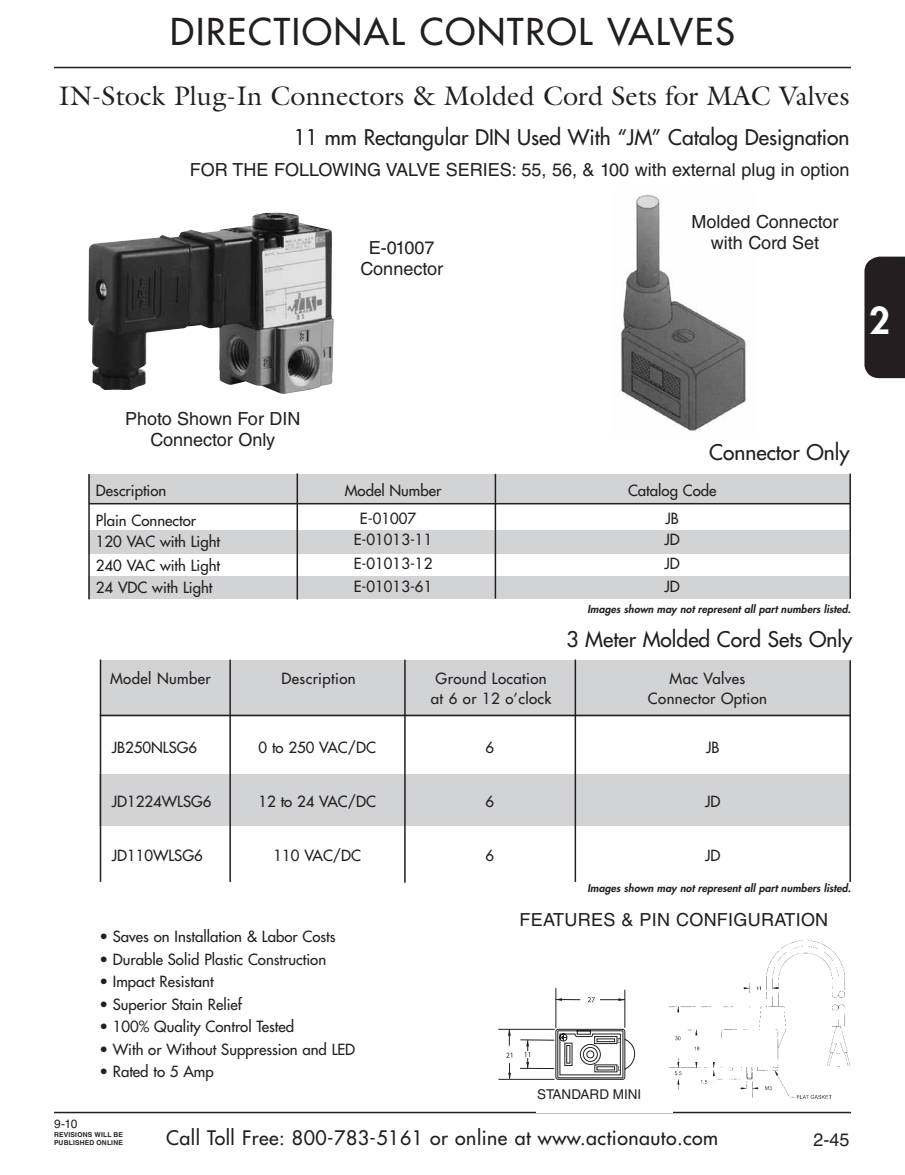
<style>
.page{position:relative;width:905px;height:1175px;background:#fff}
.page>*{position:absolute;margin:0;border:0;box-sizing:border-box;transform-origin:0 0}
.t1{font:500 36px "Futura Std";letter-spacing:.05em;color:#231f20}
.t2{font:800 36px "Futura Std";color:#fff}
.t3{font:27px "Galliard Std";color:#231f20}
.t4{font:500 21px "Futura Std";color:#231f20}
.t5{font:500 19.5px "Futura Std";letter-spacing:.025em;color:#231f20}
.t6{font:18px/21px "Helvetica LT Std";color:#231f20;text-align:center}
.t7{font:500 15px "Futura Std";color:#231f20}
.t8{font:500 15px "Futura Std";letter-spacing:.025em;color:#231f20}
.t9{font:13.5px "Helvetica LT Std";color:#231f20}
.t10{font:12px "Helvetica LT Std";color:#231f20}
.t11{font:italic 800 10.5px "Futura Std";letter-spacing:.01em;color:#231f20}
.t12{font:700 6.75px/7.5px "Helvetica LT Std";letter-spacing:.03em;color:#231f20}
</style>
<div class="page">
<img style="left:621px;top:194px;width:128px;height:237px">
<div style="left:88px;top:530px;width:760px;height:24px;background:#d1d3d4"></div>
<div style="left:88px;top:577px;width:761px;height:22px;background:#d1d3d4"></div>
<div style="left:88px;top:474px;width:761px;height:29px;background:#d1d3d4"></div>
<hr style="left:89px;top:503px;width:761px;height:1px;background:#231f20">
<hr style="left:494px;top:474px;width:2px;height:124px;background:#231f20">
<hr style="left:88px;top:474px;width:2px;height:125px;background:#231f20">
<hr style="left:849px;top:473px;width:1px;height:126px;background:#231f20">
<img style="left:88px;top:213px;width:246px;height:181px">
<hr style="left:296px;top:473px;width:2px;height:126px;background:#231f20">
<div style="left:864px;top:256px;width:40px;height:122px;background:#231f20"></div>
<hr style="left:54px;top:67px;width:796px;height:1px;background:#231f20">
<hr style="left:54px;top:1111px;width:796px;height:2px;background:#231f20">
<img style="left:669px;top:940px;width:181px;height:159px">
<svg style="left:555px;top:1029px;width:80px;height:50px"></svg>
<svg style="left:506px;top:1052px;width:6px;height:5px"></svg>
<svg style="left:587px;top:997px;width:7px;height:5px"></svg>
<hr style="left:555px;top:988px;width:1px;height:40px;background:#231f20">
<hr style="left:624px;top:989px;width:1px;height:38px;background:#231f20">
<hr style="left:520px;top:1039px;width:34px;height:1px;background:#231f20">
<hr style="left:520px;top:1068px;width:34px;height:1px;background:#231f20">
<hr style="left:498px;top:1079px;width:56px;height:1px;background:#231f20">
<hr style="left:498px;top:1029px;width:56px;height:1px;background:#231f20">
<svg style="left:508px;top:1029px;width:3px;height:16px"></svg>
<svg style="left:524px;top:1040px;width:6px;height:28px"></svg>
<svg style="left:508px;top:1063px;width:3px;height:16px"></svg>
<svg style="left:555px;top:998px;width:25px;height:2px"></svg>
<svg style="left:600px;top:998px;width:24px;height:3px"></svg>
<div style="left:100px;top:659px;width:750px;height:57px;background:#d1d3d4"></div>
<div style="left:100px;top:774px;width:749px;height:52px;background:#d1d3d4"></div>
<hr style="left:100px;top:714px;width:750px;height:2px;background:#231f20">
<hr style="left:229px;top:659px;width:2px;height:223px;background:#231f20">
<hr style="left:100px;top:659px;width:1px;height:222px;background:#231f20">
<hr style="left:404px;top:659px;width:1px;height:223px;background:#231f20">
<hr style="left:574px;top:659px;width:2px;height:223px;background:#231f20">
<hr style="left:849px;top:660px;width:1px;height:222px;background:#231f20">
<div style="left:535px;top:1088px;width:137px;height:24px;background:#fff"></div>
<h1 class="t1" style="left:170px;top:9px;width:566px">DIRECTIONAL CONTROL VALVES</h1>
<h2 class="t3" style="left:59px;top:79px;width:792px">IN-Stock Plug-In Connectors &amp; Molded Cord Sets for MAC Valves</h2>
<h3 class="t4" style="left:294px;top:124px;width:557px">11 mm Rectangular DIN Used With “JM” Catalog Designation</h3>
<p class="t6" style="left:190px;top:159px;width:661px">FOR THE FOLLOWING VALVE SERIES: 55, 56, &amp; 100 with external plug in option</p>
<p class="t6" style="left:360px;top:237px;width:84px">E-01007<br>Connector</p>
<p class="t6" style="left:691px;top:211px;width:148px">Molded Connector with Cord Set</p>
<h1 class="t2" style="left:869px;top:298px;width:22px">2</h1>
<p class="t6" style="left:125px;top:408px;width:177px">Photo Shown For DIN<br>Connector Only</p>
<h3 class="t4" style="left:709px;top:439px;width:142px">Connector Only</h3>
<p class="t7" style="left:96px;top:480px;width:72px">Description</p>
<p class="t7" style="left:345px;top:480px;width:98px">Model Number</p>
<p class="t7" style="left:628px;top:480px;width:90px">Catalog Code</p>
<p class="t7" style="left:96px;top:510px;width:102px">Plain Connector</p>
<p class="t7" style="left:360px;top:509px;width:58px">E-01007</p>
<p class="t7" style="left:665px;top:509px;width:15px">JB</p>
<p class="t7" style="left:96px;top:531px;width:126px">120 VAC with Light</p>
<p class="t7" style="left:354px;top:530px;width:80px">E-01013-11</p>
<p class="t7" style="left:664px;top:530px;width:17px">JD</p>
<p class="t7" style="left:96px;top:555px;width:126px">240 VAC with Light</p>
<p class="t7" style="left:354px;top:554px;width:80px">E-01013-12</p>
<p class="t7" style="left:664px;top:554px;width:17px">JD</p>
<p class="t7" style="left:96px;top:578px;width:118px">24 VDC with Light</p>
<p class="t7" style="left:354px;top:576px;width:80px">E-01013-61</p>
<p class="t7" style="left:664px;top:576px;width:17px">JD</p>
<p class="t11" style="left:587px;top:602px;width:265px">Images shown may not represent all part numbers listed.</p>
<h3 class="t4" style="left:566px;top:626px;width:287px">3 Meter Molded Cord Sets Only</h3>
<p class="t8" style="left:110px;top:669px;width:102px">Model Number</p>
<p class="t8" style="left:281px;top:669px;width:76px">Description</p>
<p class="t8" style="left:435px;top:669px;width:113px">Ground Location</p>
<p class="t8" style="left:669px;top:669px;width:77px">Mac Valves</p>
<p class="t8" style="left:431px;top:689px;width:122px">at 6 or 12 o’clock</p>
<p class="t8" style="left:648px;top:689px;width:121px">Connector Option</p>
<p class="t7" style="left:112px;top:738px;width:87px">JB250NLSG6</p>
<p class="t7" style="left:258px;top:738px;width:119px">0 to 250 VAC/DC</p>
<p class="t7" style="left:485px;top:738px;width:10px">6</p>
<p class="t7" style="left:706px;top:738px;width:15px">JB</p>
<p class="t7" style="left:112px;top:792px;width:101px">JD1224WLSG6</p>
<p class="t7" style="left:258px;top:792px;width:119px">12 to 24 VAC/DC</p>
<p class="t7" style="left:485px;top:792px;width:10px">6</p>
<p class="t7" style="left:705px;top:792px;width:17px">JD</p>
<p class="t7" style="left:112px;top:846px;width:93px">JD110WLSG6</p>
<p class="t7" style="left:273px;top:846px;width:89px">110 VAC/DC</p>
<p class="t7" style="left:485px;top:846px;width:10px">6</p>
<p class="t7" style="left:705px;top:846px;width:17px">JD</p>
<p class="t11" style="left:587px;top:881px;width:265px">Images shown may not represent all part numbers listed.</p>
<p class="t7" style="left:99px;top:927px;width:238px">• Saves on Installation &amp; Labor Costs</p>
<p class="t7" style="left:99px;top:949px;width:228px">• Durable Solid Plastic Construction</p>
<p class="t7" style="left:99px;top:972px;width:116px">• Impact Resistant</p>
<p class="t7" style="left:99px;top:994px;width:144px">• Superior Stain Relief</p>
<p class="t7" style="left:99px;top:1017px;width:196px">• 100% Quality Control Tested</p>
<p class="t7" style="left:99px;top:1039px;width:257px">• With or Without Suppression and LED</p>
<p class="t7" style="left:99px;top:1062px;width:116px">• Rated to 5 Amp</p>
<p class="t6" style="left:519px;top:909px;width:310px">FEATURES &amp; PIN CONFIGURATION</p>
<p class="t10" style="left:54px;top:1116px;width:25px">9-10</p>
<p class="t12" style="left:54px;top:1130px;width:71px">REVISIONS WILL BE<br>PUBLISHED ONLINE</p>
<p class="t9" style="left:537px;top:1086px;width:106px">STANDARD MINI</p>
<h3 class="t5" style="left:166px;top:1125px;width:553px">Call Toll Free: 800-783-5161 or online at www.actionauto.com</h3>
<p class="t6" style="left:813px;top:1128px;width:38px">2-45</p>
</div>
